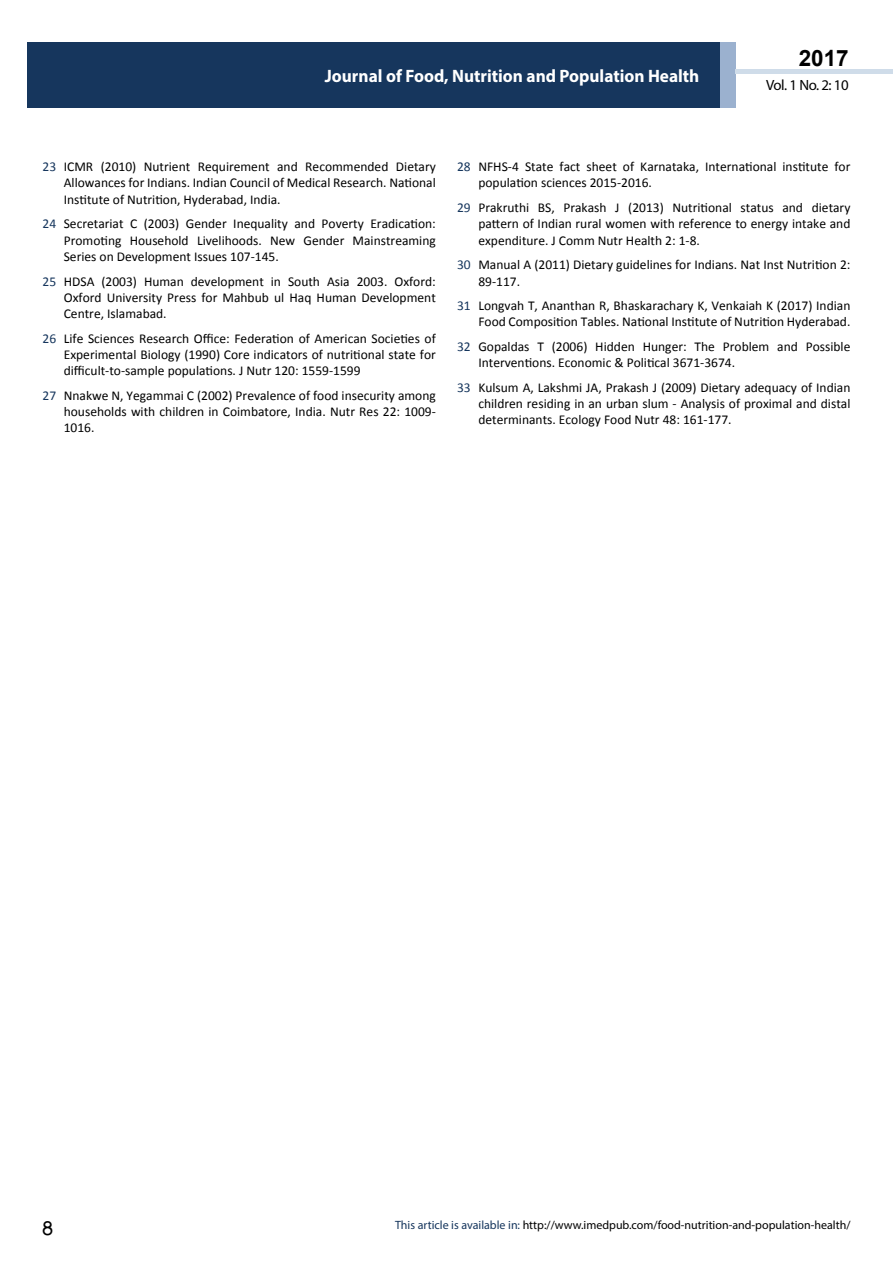
<style>
.page{position:relative;width:893px;height:1263px;background:#fff}
.page>*{position:absolute;margin:0;border:0;box-sizing:border-box;transform-origin:0 0}
.t1{font:25.5px "Tunga";color:#000}
.t2{font:700 22.5px "Arial";color:#000}
.t3{font:700 18px "Myriad Pro";color:#fff;scale:.96 1}
.t4{font:14.85px "Myriad Pro";letter-spacing:-.03em;color:#000}
.t5{font:13.5px/16.2px "Calibri";color:#000;text-align:justify}
.t6{font:12px "Myriad Pro";color:#000}
.s1{color:#16365d}
</style>
<div class="page">
<div style="left:27px;top:42px;width:694px;height:66px;background:#16365d"></div>
<div style="left:720px;top:42px;width:16px;height:66px;background:#9bb1cf"></div>
<div style="left:736px;top:69px;width:157px;height:5px;background:#cfdce9"></div>
<h3 class="t3" style="left:325px;top:64px;width:392px">Journal of Food, Nutrition and Population Health</h3>
<h2 class="t2" style="left:799px;top:43px;width:52px">2017</h2>
<p class="t4" style="left:766px;top:76px;width:84px">Vol. 1 No. 2: 10</p>
<p class="t5" style="left:64px;top:159px;width:374px;text-indent:-21px"><span class="s1">23</span> ICMR (2010) Nutrient Requirement and Recommended Dietary Allowances for Indians. Indian Council of Medical Research. National Institute of Nutrition, Hyderabad, India.</p>
<p class="t5" style="left:64px;top:216px;width:374px;text-indent:-21px"><span class="s1">24</span> Secretariat C (2003) Gender Inequality and Poverty Eradication:<br>Promoting Household Livelihoods. New Gender Mainstreaming Series on Development Issues 107-145.</p>
<p class="t5" style="left:64px;top:273px;width:374px;text-indent:-21px"><span class="s1">25</span> HDSA (2003) Human development in South Asia 2003. Oxford:<br>Oxford University Press for Mahbub ul Haq Human Development Centre, Islamabad.</p>
<p class="t5" style="left:64px;top:330px;width:374px;text-indent:-21px"><span class="s1">26</span> Life Sciences Research Office: Federation of American Societies of Experimental Biology (1990) Core indicators of nutritional state for difficult-to-sample populations. J Nutr 120: 1559-1599</p>
<p class="t5" style="left:64px;top:387px;width:374px;text-indent:-21px"><span class="s1">27</span> Nnakwe N, Yegammai C (2002) Prevalence of food insecurity among households with children in Coimbatore, India. Nutr Res 22: 1009- 1016.</p>
<p class="t5" style="left:478px;top:159px;width:374px;text-indent:-21px"><span class="s1">28</span> NFHS-4 State fact sheet of Karnataka, International institute for population sciences 2015-2016.</p>
<p class="t5" style="left:478px;top:200px;width:374px;text-indent:-21px"><span class="s1">29</span> Prakruthi BS, Prakash J (2013) Nutritional status and dietary pattern of Indian rural women with reference to energy intake and expenditure. J Comm Nutr Health 2: 1-8.</p>
<p class="t5" style="left:478px;top:257px;width:374px;text-indent:-21px"><span class="s1">30</span> Manual A (2011) Dietary guidelines for Indians. Nat Inst Nutrition 2:<br>89-117.</p>
<p class="t5" style="left:457px;top:298px;width:395px;text-align:right"><span class="s1">31</span> Longvah T, Ananthan R, Bhaskarachary K, Venkaiah K (2017) Indian<br>Food Composition Tables. National Institute of Nutrition Hyderabad.</p>
<p class="t5" style="left:478px;top:339px;width:374px;text-indent:-21px"><span class="s1">32</span> Gopaldas T (2006) Hidden Hunger: The Problem and Possible<br>Interventions. Economic &amp; Political 3671-3674.</p>
<p class="t5" style="left:478px;top:379px;width:374px;text-indent:-21px"><span class="s1">33</span> Kulsum A, Lakshmi JA, Prakash J (2009) Dietary adequacy of Indian children residing in an urban slum - Analysis of proximal and distal determinants. Ecology Food Nutr 48: 161-177.</p>
<h1 class="t1" style="left:42px;top:1211px;width:13px">8</h1>
<p class="t6" style="left:395px;top:1218px;width:457px"><span class="s1">This article is available in:</span> http://www.imedpub.com/food-nutrition-and-population-health/</p>
</div>
